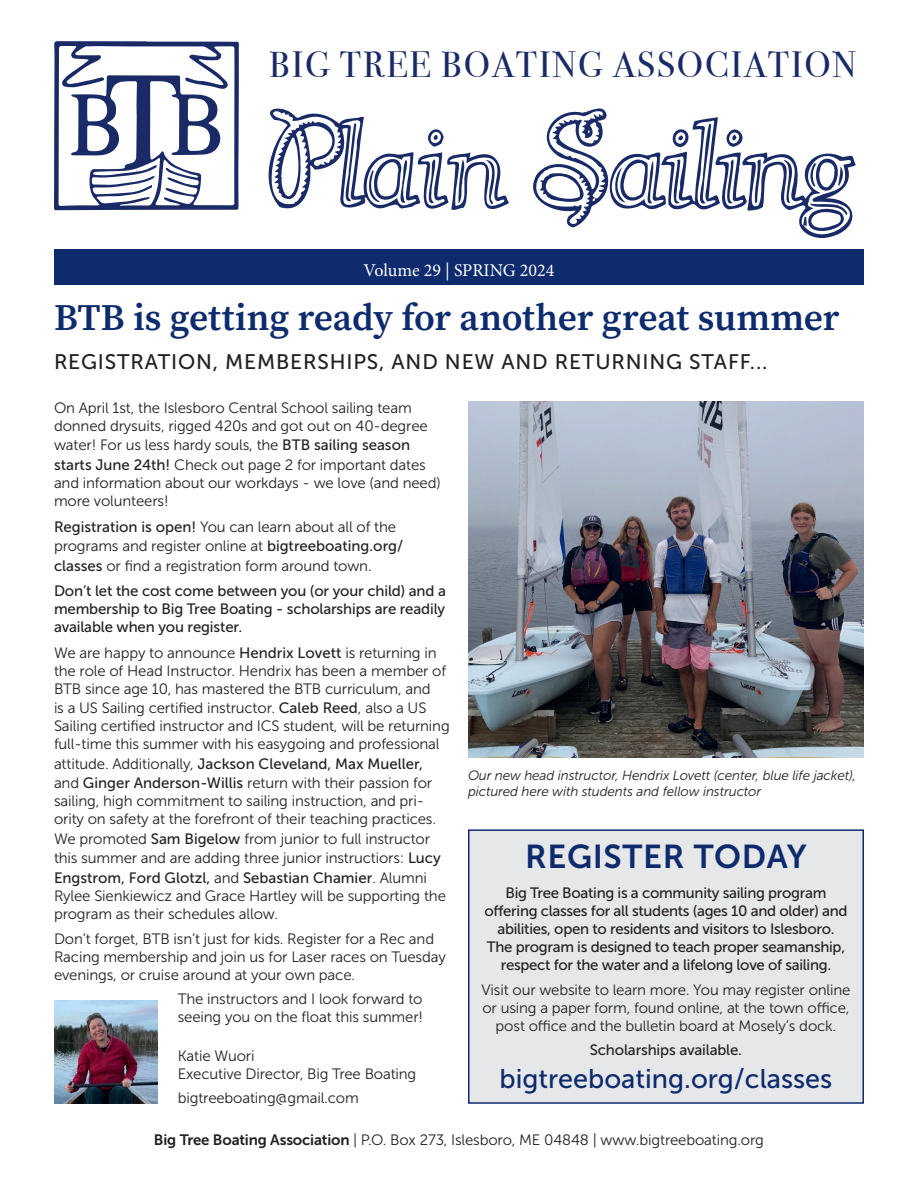
<style>
.page{position:relative;width:918px;height:1188px;background:#fff}
.page>*{position:absolute;margin:0;border:0;box-sizing:border-box;transform-origin:0 0}
.H1_Serif{font:37.5px "Source Serif Variable";letter-spacing:-.005em;color:#0d2b6d}
.t1{font:36.6px "Bodoni Svty Two ITCTT";letter-spacing:.05em;color:#192a67}
.t2{font:33px "Museo Sans 700";letter-spacing:.02em;color:#0d2b6d}
.Body{font:27px "Museo Sans 500";color:#0d2b6d}
.H1_Serif-2{font:21px "Museo Sans 500";letter-spacing:.04em;color:#231f20}
.t3{font:18px "Minion Pro";color:#fff}
.Body-2{font:15px/18px "Museo Sans 300";letter-spacing:-.01em;color:#231f20}
.Body-3{font:15px/18px "Museo Sans 500";letter-spacing:-.02em;color:#231f20;text-align:justify}
.Photo_Caption{font:italic 13.5px/16.2px "Museo Sans 300";letter-spacing:-.01em;color:#231f20}
.s1{font-family:"Museo Sans 500"}
.s2{font-family:"Museo Sans 700"}
</style>
<div class="page">
<svg style="left:268px;top:108px;width:588px;height:130px"></svg>
<svg style="left:54px;top:41px;width:185px;height:169px"></svg>
<div style="left:54px;top:249px;width:810px;height:36px;background:#0d2b6d"></div>
<div style="left:468px;top:829px;width:396px;height:275px;background:#e6e7e9;border:2px solid #0d2b6d"></div>
<img style="left:468px;top:401px;width:396px;height:357px">
<img style="left:54px;top:1000px;width:104px;height:104px">
<p class="t1" style="left:269px;top:35px;width:589px">BIG TREE BOATING ASSOCIATION</p>
<p class="t3" style="left:364px;top:258px;width:192px">Volume 29 | SPRING 2024</p>
<p class="H1_Serif" style="left:54px;top:292px;width:787px">BTB is getting ready for another great summer</p>
<p class="H1_Serif-2" style="left:54px;top:350px;width:715px">REGISTRATION, MEMBERSHIPS, AND NEW AND RETURNING STAFF...</p>
<p class="Body-2" style="left:54px;top:398px;width:375px">On April 1st, the Islesboro Central School sailing team donned drysuits, rigged 420s and got out on 40-degree</p>
<p class="Body-2" style="left:54px;top:435px;width:373px;line-height:19.5px">water! For us less hardy souls, the <span class="s1">BTB sailing season starts June 24th!</span> Check out page 2 for important dates</p>
<p class="Body-2" style="left:54px;top:473px;width:388px">and information about our workdays - we love (and need) more volunteers!</p>
<p class="Body-2" style="left:54px;top:517px;width:351px;line-height:19.5px"><span class="s1">Registration is open!</span> You can learn about all of the programs and register online at <span class="s1">bigtreeboating.org/ classes</span> or find a registration form around town.</p>
<p class="Body-3" style="left:54px;top:581px;width:393px">Don’t let the cost come between you (or your child) and a membership to Big Tree Boating - scholarships are readily available when you register.</p>
<p class="Body-2" style="left:54px;top:644px;width:394px">We are happy to announce <span class="s1">Hendrix Lovett</span> is returning in the role of Head Instructor. Hendrix has been a member of<br>BTB since age 10, has mastered the BTB curriculum, and</p>
<p class="Body-2" style="left:54px;top:699px;width:397px">is a US Sailing certified instructor. <span class="s1">Caleb Reed</span>, also a US<br>Sailing certified instructor and ICS student, will be returning full-time this summer with his easygoing and professional</p>
<p class="Body-2" style="left:54px;top:754px;width:380px;line-height:19.5px">attitude. Additionally, <span class="s1">Jackson Cleveland, Max Mueller, </span>and <span class="s1">Ginger Anderson-Willis</span> return with their passion for</p>
<p class="Body-2" style="left:54px;top:792px;width:384px">sailing, high commitment to sailing instruction, and pri&shy;ority on safety at the forefront of their teaching practices.</p>
<p class="Body-2" style="left:54px;top:829px;width:388px;line-height:19.5px">We promoted <span class="s1">Sam Bigelow</span> from junior to full instructor this summer and are adding three junior instructiors: <span class="s1">Lucy<br>Engstrom, Ford Glotzl,</span> and <span class="s1">Sebastian Chamier</span>. Alumni</p>
<p class="Body-2" style="left:54px;top:887px;width:393px">Rylee Sienkiewicz and Grace Hartley will be supporting the program as their schedules allow.</p>
<p class="Body-2" style="left:54px;top:929px;width:393px">Don’t forget, BTB isn’t just for kids. Register for a Rec and<br>Racing membership and join us for Laser races on Tuesday evenings, or cruise around at your own pace.</p>
<p class="Body-2" style="left:178px;top:990px;width:247px">The instructors and I look forward to seeing you on the float this summer!</p>
<p class="Body-2" style="left:178px;top:1046px;width:78px">Katie Wuori</p>
<p class="Body-2" style="left:178px;top:1064px;width:240px">Executive Director, Big Tree Boating</p>
<p class="Body-2" style="left:178px;top:1089px;width:183px">bigtreeboating@gmail.com</p>
<p class="Photo_Caption" style="left:468px;top:767px;width:390px">Our new head instructor, Hendrix Lovett (center, blue life jacket), pictured here with students and fellow instructor</p>
<h2 class="t2" style="left:525px;top:838px;width:283px">REGISTER TODAY</h2>
<p class="Body-3" style="left:484px;top:884px;width:365px;text-align:center">Big Tree Boating is a community sailing program offering classes for all students (ages 10 and older) and abilities, open to residents and visitors to Islesboro.<br>The program is designed to teach proper seamanship, respect for the water and a lifelong love of sailing.</p>
<p class="Body-2" style="left:482px;top:981px;width:371px;text-align:center">Visit our website to learn more. You may register online or using a paper form, found online, at the town office, post office and the bulletin board at Mosely’s dock.</p>
<p class="Body-3" style="left:590px;top:1041px;width:154px">Scholarships available.</p>
<p class="Body" style="left:500px;top:1064px;width:334px">bigtreeboating.org/classes</p>
<p class="Body-2" style="left:154px;top:1131px;width:612px"><span class="s2">Big Tree Boating Association</span> | P.O. Box 273, Islesboro, ME 04848 | www.bigtreeboating.org</p>
</div>
